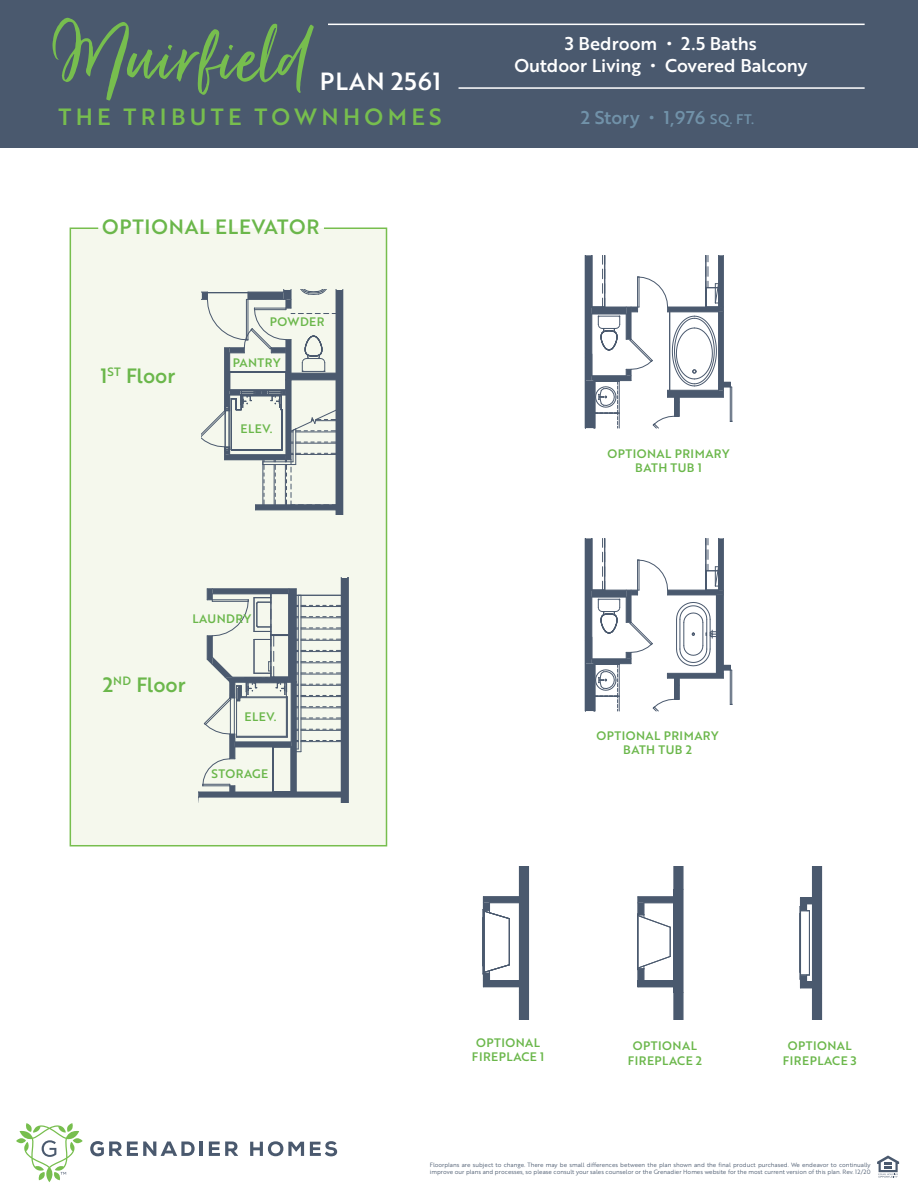
<style>
.page{position:relative;width:918px;height:1188px;background:#fff}
.page>*{position:absolute;margin:0;border:0;box-sizing:border-box;transform-origin:0 0}
.t1{font:100.8px "Just Lovely Solid";color:#77be4e}
.t2{font:24.15px "Brother 1816 Medium";letter-spacing:.04em;color:#fff}
.t3{font:22.8px "Brother 1816 Medium";letter-spacing:.19em;color:#77be4e}
.t4{font:20.25px "Brother 1816 Medium";letter-spacing:.035em;color:#6bb74b}
.t5{font:18px "Brother 1816 Medium";color:#fff}
.t6{font:18px "Brother 1816 Medium";color:#7192a9}
.t7{font:12px/14.4px "Brother 1816 Medium";letter-spacing:.04em;color:#6bb74b;text-align:center}
.t8{font:6px/7.2px "Brother 1816 Book";color:#4a596e}
.s1{font-size:13.5px}
</style>
<div class="page">
<div style="left:69px;top:227px;width:319px;height:620px;background:#f5f8ed"></div>
<svg style="left:585px;top:255px;width:147px;height:173px"></svg>
<hr style="left:585px;top:381px;width:1px;height:47px;background:#4a596e">
<hr style="left:594px;top:381px;width:1px;height:47px;background:#4a596e">
<hr style="left:585px;top:255px;width:1px;height:103px;background:#4a596e">
<svg style="left:585px;top:538px;width:147px;height:174px"></svg>
<div style="left:341px;top:578px;width:7px;height:225px;background:#4a596e"></div>
<hr style="left:348px;top:578px;width:1px;height:225px;background:#4a596e">
<svg style="left:199px;top:588px;width:142px;height:215px;background:#cfd4d0"></svg>
<hr style="left:234px;top:698px;width:1px;height:36px;background:#4a596e">
<hr style="left:230px;top:698px;width:1px;height:36px;background:#4a596e">
<div style="left:336px;top:290px;width:7px;height:225px;background:#4a596e"></div>
<hr style="left:343px;top:290px;width:1px;height:225px;background:#4a596e">
<svg style="left:202px;top:290px;width:134px;height:225px;background:#d5dad5"></svg>
<svg style="left:90px;top:1141px;width:105px;height:15px"></svg>
<hr style="left:200px;top:1142px;width:3px;height:14px;background:#4a596e">
<svg style="left:209px;top:1142px;width:29px;height:14px"></svg>
<svg style="left:16px;top:1123px;width:67px;height:59px"></svg>
<svg style="left:250px;top:1141px;width:54px;height:15px"></svg>
<svg style="left:310px;top:1141px;width:27px;height:15px"></svg>
<svg style="left:877px;top:1155px;width:22px;height:23px"></svg>
<div style="left:0;top:0;width:918px;height:148px;background:#4a596e"></div>
<hr style="left:328px;top:24px;width:537px;height:1px;background:#fff">
<hr style="left:459px;top:87px;width:406px;height:2px;background:#fff">
<svg style="left:800px;top:867px;width:22px;height:152px"></svg>
<hr style="left:682px;top:867px;width:2px;height:22px;background:#4a596e">
<hr style="left:682px;top:889px;width:2px;height:104px;background:#4a596e">
<hr style="left:682px;top:993px;width:2px;height:26px;background:#4a596e">
<svg style="left:637px;top:867px;width:45px;height:152px"></svg>
<svg style="left:483px;top:867px;width:46px;height:152px"></svg>
<h1 class="t1" style="left:53px;top:-2px;width:257px">Muirfield</h1>
<h3 class="t5" style="left:565px;top:30px;width:193px">3 Bedroom • 2.5 Baths</h3>
<h3 class="t5" style="left:514px;top:52px;width:295px">Outdoor Living • Covered Balcony</h3>
<h2 class="t2" style="left:320px;top:63px;width:123px">PLAN 2561</h2>
<h3 class="t3" style="left:58px;top:100px;width:385px">THE TRIBUTE TOWNHOMES</h3>
<h3 class="t6" style="left:581px;top:104px;width:175px">2 Story • 1,976 <span class="s1">SQ. FT.</span></h3>
<h3 class="t4" style="left:102px;top:212px;width:219px">OPTIONAL ELEVATOR</h3>
<h3 class="t4" style="left:101px;top:360px;width:76px">1<sup>ST</sup> Floor</h3>
<h3 class="t7" style="left:270px;top:314px;width:56px">POWDER</h3>
<h3 class="t7" style="left:233px;top:355px;width:49px">PANTRY</h3>
<h3 class="t7" style="left:241px;top:421px;width:33px">ELEV.</h3>
<h3 class="t7" style="left:193px;top:611px;width:60px">LAUNDRY</h3>
<h3 class="t4" style="left:103px;top:669px;width:84px">2<sup>ND</sup> Floor</h3>
<h3 class="t7" style="left:245px;top:709px;width:33px">ELEV.</h3>
<h3 class="t7" style="left:212px;top:766px;width:58px">STORAGE</h3>
<h3 class="t7" style="left:607px;top:446px;width:124px">OPTIONAL PRIMARY<br>BATH TUB 1</h3>
<h3 class="t7" style="left:596px;top:728px;width:124px">OPTIONAL PRIMARY<br>BATH TUB 2</h3>
<h3 class="t7" style="left:472px;top:1035px;width:74px">OPTIONAL<br>FIREPLACE 1</h3>
<h3 class="t7" style="left:628px;top:1038px;width:76px">OPTIONAL<br>FIREPLACE 2</h3>
<h3 class="t7" style="left:783px;top:1038px;width:76px">OPTIONAL<br>FIREPLACE 3</h3>
<p class="t8" style="left:430px;top:1161px;width:442px">Floorplans are subject to change. There may be small differences between the plan shown and the final product purchased. We endeavor to continually improve our plans and processes, so please consult your sales counselor or the Grenadier Homes website for the most current version of this plan. Rev. 12/20</p>
</div>
